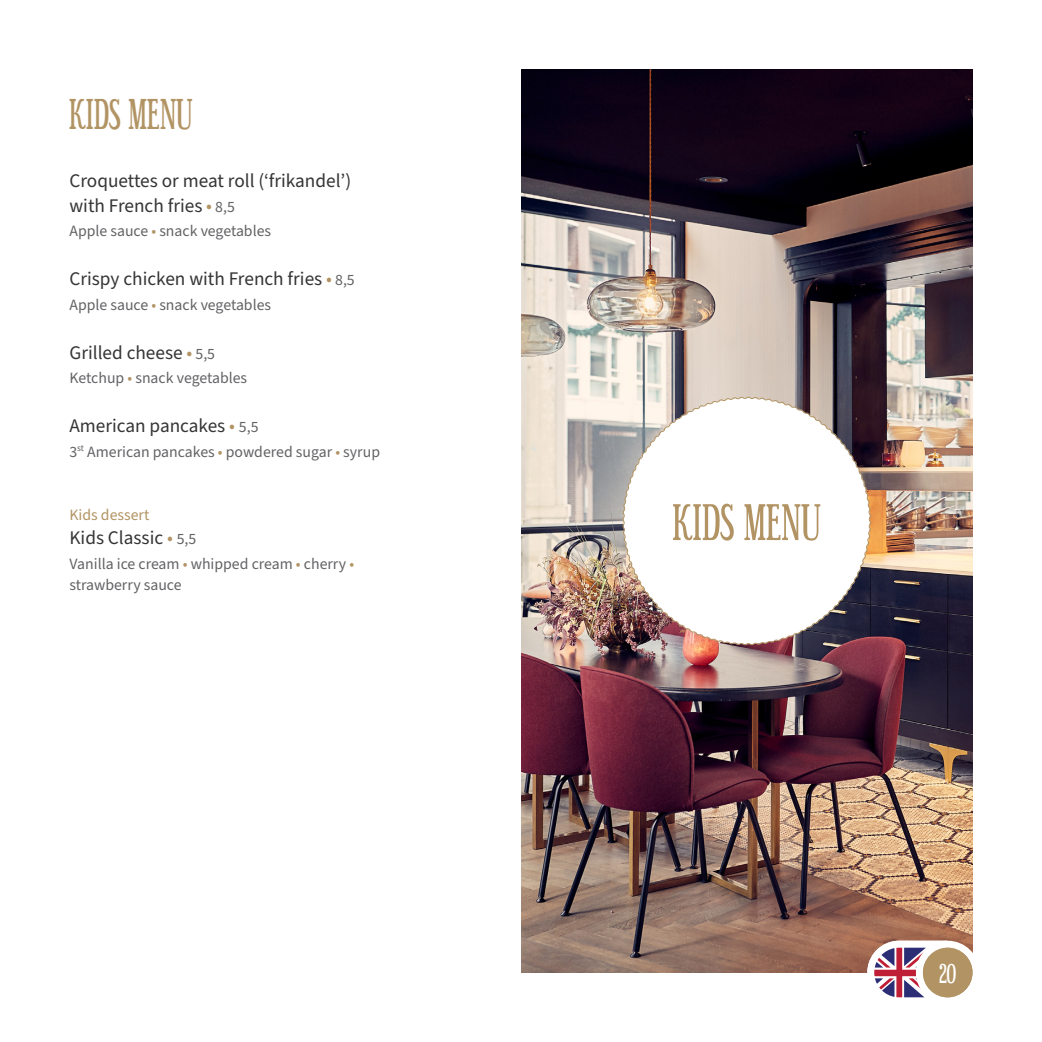
<style>
.page{position:relative;width:1042px;height:1042px;background:#fff}
.page>*{position:absolute;margin:0;border:0;box-sizing:border-box;transform-origin:0 0}
.t1{font:52.5px "Euphorigenic S";color:#b29464}
.t2{font:43.75px "Euphorigenic S";color:#b29464}
.t3{font:28px "Euphorigenic S";color:#fff}
.t4{font:19.25px "Source Sans Pro";color:#363536}
.t5{font:15.75px "Source Sans Pro";color:#636366}
.t6{font:15.75px "Source Sans Pro";color:#b29464}
.s1{color:#b29464}
.s2{font-size:15.75px;color:#636366}
</style>
<div class="page">
<img style="left:521px;top:69px;width:451px;height:903px">
<svg style="left:622px;top:396px;width:249px;height:249px"></svg>
<svg style="left:862px;top:935px;width:98px;height:63px"></svg>
<svg style="left:919px;top:944px;width:57px;height:57px"></svg>
<div style="left:916px;top:940px;width:63px;height:64px;border:7px solid #fff;border-radius:50%"></div>
<div style="left:923px;top:947px;width:49px;height:50px;background:#b29464;border-radius:50%"></div>
<p class="t2" style="left:69px;top:93px;width:125px">KIDS MENU</p>
<p class="t4" style="left:69px;top:168px;width:283px">Croquettes or meat roll (‘frikandel’)</p>
<p class="t4" style="left:69px;top:192px;width:167px">with French fries <span class="s1">•</span> <span class="s2">8,5</span></p>
<p class="t5" style="left:69px;top:220px;width:203px">Apple sauce <span class="s1">•</span> snack vegetables</p>
<p class="t4" style="left:69px;top:266px;width:287px">Crispy chicken with French fries <span class="s1">•</span> <span class="s2">8,5</span></p>
<p class="t5" style="left:69px;top:294px;width:203px">Apple sauce <span class="s1">•</span> snack vegetables</p>
<p class="t4" style="left:69px;top:339px;width:147px">Grilled cheese <span class="s1">•</span> <span class="s2">5,5</span></p>
<p class="t5" style="left:69px;top:367px;width:179px">Ketchup <span class="s1">•</span> snack vegetables</p>
<p class="t4" style="left:69px;top:413px;width:190px">American pancakes <span class="s1">•</span> <span class="s2">5,5</span></p>
<p class="t5" style="left:69px;top:441px;width:312px">3<sup>st</sup> American pancakes <span class="s1">•</span> powdered sugar <span class="s1">•</span> syrup</p>
<p class="t6" style="left:69px;top:504px;width:81px">Kids dessert</p>
<p class="t4" style="left:69px;top:525px;width:128px">Kids Classic <span class="s1">•</span> <span class="s2">5,5</span></p>
<p class="t5" style="left:69px;top:553px;width:286px">Vanilla ice cream <span class="s1">•</span> whipped cream <span class="s1">•</span> cherry <span class="s1">•</span></p>
<p class="t5" style="left:69px;top:574px;width:114px">strawberry sauce</p>
<p class="t1" style="left:673px;top:497px;width:149px">KIDS MENU</p>
<p class="t3" style="left:939px;top:959px;width:19px">20</p>
<p class="t3" style="left:940px;top:959px;width:7px">1</p>
</div>
